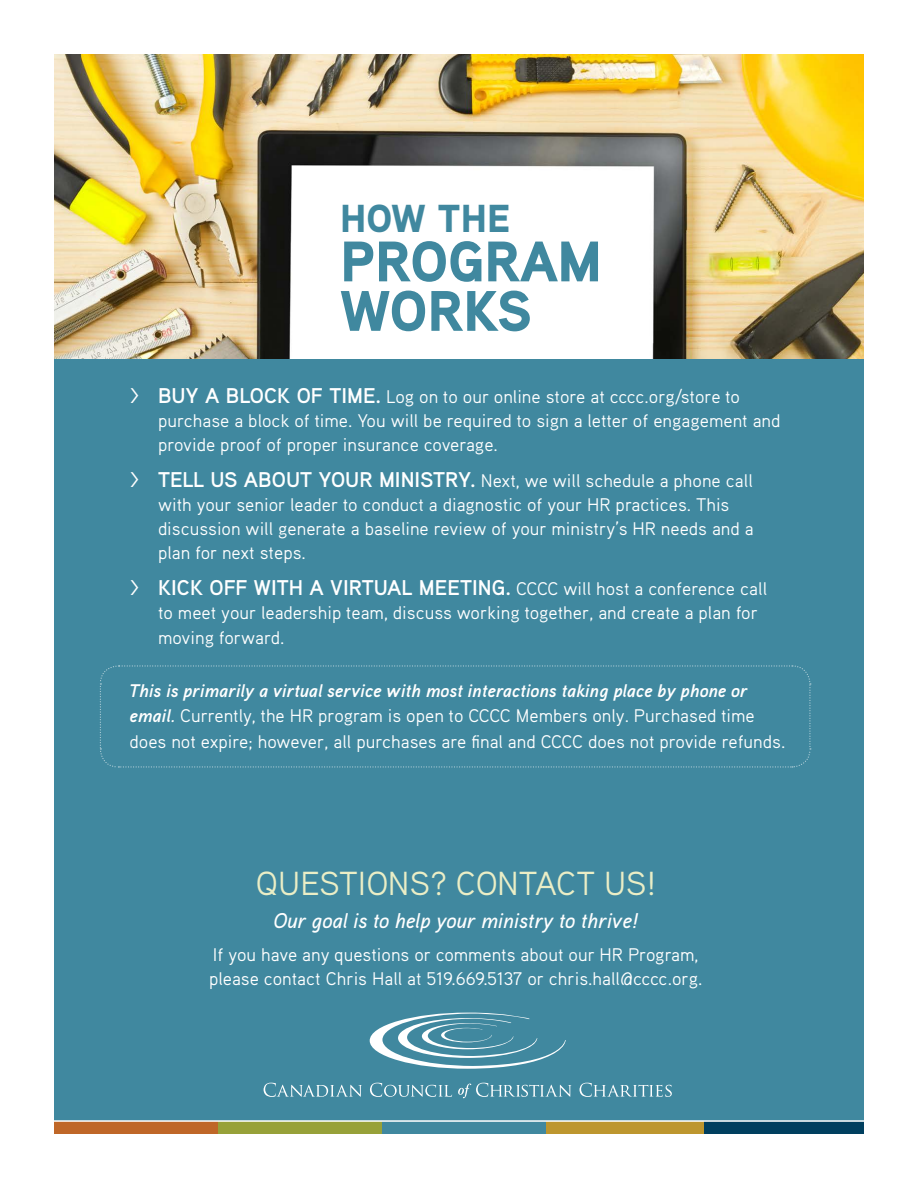
<style>
.page{position:relative;width:918px;height:1188px;background:#fff}
.page>*{position:absolute;margin:0;border:0;box-sizing:border-box;transform-origin:0 0}
.t1{font:900 57px/49.5px "Aaux Pro";color:#40889f}
.t2{font:900 39px "Aaux Pro";color:#40889f}
.t3{font:33.3px "Aaux Pro";letter-spacing:-.01em;color:#ebeec6}
.t4{font:700 21.3px "Aaux Pro";color:#fff}
.t5{font:italic 500 21.3px "Aaux Pro";color:#fff}
.t6{font:18.3px/24px "Aaux Pro";color:#fff}
.s1{font-size:21.3px}
.s2{font-weight:700;font-size:21.3px}
.s3{font-weight:400}
.s4{font-weight:400;font-size:18.3px}
.s5{font-weight:700;font-style:italic}
</style>
<div class="page">
<div style="left:54px;top:54px;width:810px;height:1068px;background:#40889f"></div>
<img style="left:54px;top:54px;width:810px;height:304px">
<svg style="left:99px;top:665px;width:712px;height:103px"></svg>
<div style="left:546px;top:1121px;width:159px;height:13px;background:#bd962e"></div>
<div style="left:705px;top:1121px;width:159px;height:13px;background:#003f5f"></div>
<div style="left:382px;top:1121px;width:164px;height:13px;background:#40889f"></div>
<div style="left:218px;top:1121px;width:164px;height:13px;background:#97a139"></div>
<div style="left:54px;top:1121px;width:164px;height:13px;background:#bf6728"></div>
<hr style="left:46px;top:1120px;width:831px;height:2px;background:#fff">
<svg style="left:264px;top:1083px;width:98px;height:14px"></svg>
<svg style="left:370px;top:1083px;width:82px;height:14px"></svg>
<svg style="left:458px;top:1083px;width:113px;height:15px"></svg>
<svg style="left:580px;top:1083px;width:92px;height:14px"></svg>
<svg style="left:370px;top:1013px;width:196px;height:56px"></svg>
<h2 class="t2" style="left:340px;top:193px;width:172px">HOW THE</h2>
<h1 class="t1" style="left:340px;top:235px;width:263px">PROGRAM<br>WORKS</h1>
<p class="t6" style="left:158px;top:384px;width:624px;text-indent:-29px"><span class="s1">&gt;</span> <span class="s2">BUY A BLOCK OF TIME.</span> Log on to our online store at cccc.org/store to purchase a block of time. You will be required to sign a letter of engagement and provide proof of proper insurance coverage.</p>
<p class="t6" style="left:158px;top:468px;width:597px;text-indent:-28px"><span class="s1">&gt;</span> <span class="s2">TELL US ABOUT YOUR MINISTRY.</span> Next, we will schedule a phone call with your senior leader to conduct a diagnostic of your HR practices. This discussion will generate a baseline review of your ministry’s HR needs and a plan for next steps.</p>
<p class="t4" style="left:130px;top:574px;width:639px"><span class="s3">&gt;</span> KICK OFF WITH A VIRTUAL MEETING. <span class="s4">CCCC will host a conference call</span></p>
<p class="t6" style="left:158px;top:599px;width:602px;line-height:25.5px">to meet your leadership team, discuss working together, and create a plan for moving forward.</p>
<p class="t6" style="left:130px;top:677px;width:657px;line-height:25.5px"><span class="s5">This is primarily a virtual service with most interactions taking place by phone or email.</span> Currently, the HR program is open to CCCC Members only. Purchased time does not expire; however, all purchases are final and CCCC does not provide refunds.</p>
<h3 class="t3" style="left:256px;top:862px;width:402px">QUESTIONS? CONTACT US!</h3>
<p class="t5" style="left:273px;top:907px;width:366px">Our goal is to help your ministry to thrive!</p>
<p class="t6" style="left:209px;top:942px;width:495px">If you have any questions or comments about our HR Program, please contact Chris Hall at 519.669.5137 or chris.hall@cccc.org.</p>
</div>
